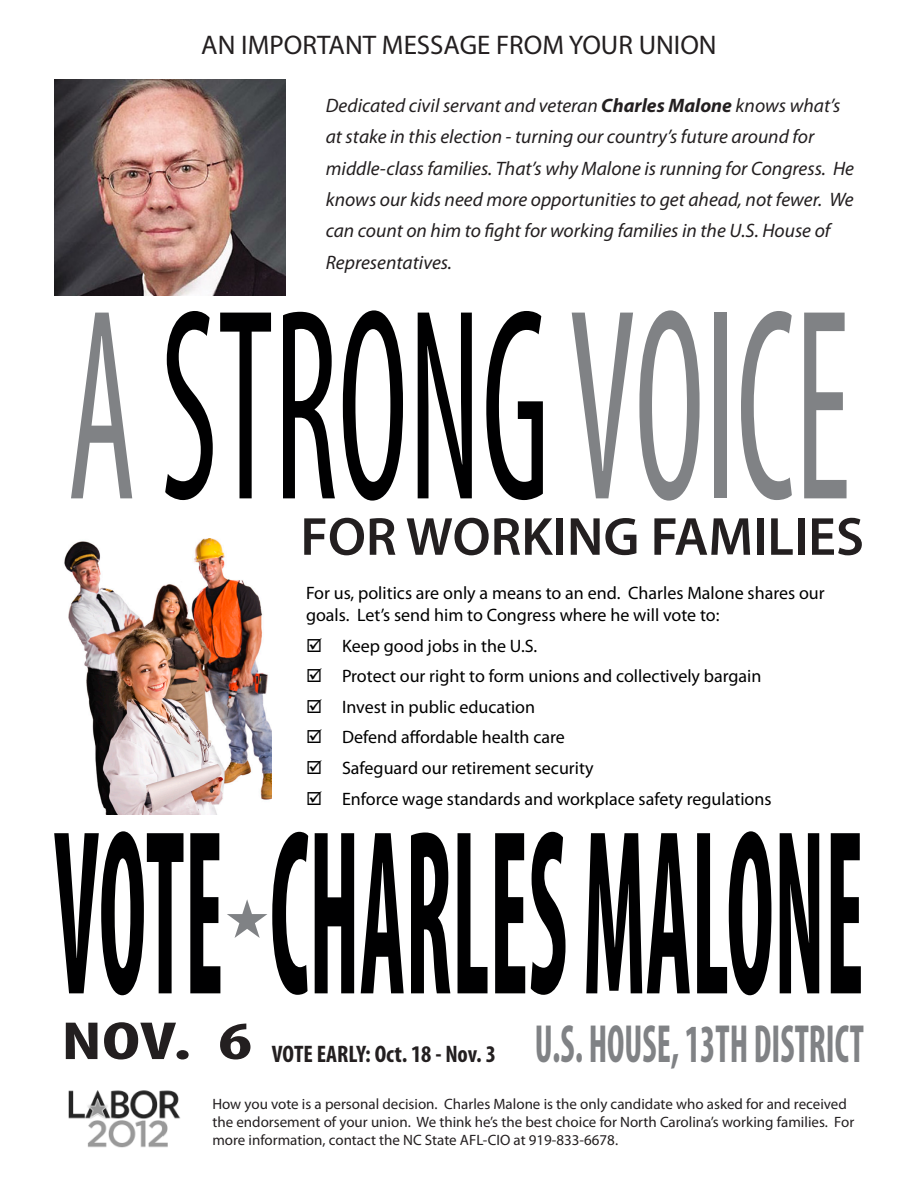
<style>
.page{position:relative;width:918px;height:1188px;background:#fff}
.page>*{position:absolute;margin:0;border:0;box-sizing:border-box;transform-origin:0 0}
.t1{font:condensed 275.7px "Myriad Pro";color:#808285;scale:.57 1}
.t2{font:700 condensed 237.6px "Myriad Pro";color:#000001;scale:.42 1}
.t3{font:700 condensed 54px "Myriad Pro";color:#808285;scale:.67 1}
.t4{font:600 54px "Myriad Pro";color:#231f20}
.t5{font:700 condensed 54px "Myriad Pro";color:#231f20;scale:1.47 1}
.t6{font:27px "Myriad Pro";color:#231f20}
.t7{font:700 condensed 24px "Myriad Pro";color:#231f20}
.t8{font:italic 19.5px/31.5px "Myriad Pro";color:#231f20}
.t9{font:18px/21.6px "Myriad Pro";color:#000}
.t10{font:15px/18px "Myriad Pro";color:#231f20}
.s1{font-weight:700}
.s2{color:#000001}
</style>
<div class="page">
<img style="left:54px;top:80px;width:231px;height:216px">
<img style="left:64px;top:539px;width:208px;height:275px">
<img style="left:68px;top:1090px;width:113px;height:58px">
<svg style="left:227px;top:899px;width:40px;height:39px"></svg>
<p class="t6" style="left:201px;top:29px;width:517px">AN IMPORTANT MESSAGE FROM YOUR UNION</p>
<p class="t8" style="left:326px;top:89px;width:530px">Dedicated civil servant and veteran <span class="s1">Charles Malone</span> knows what’s at stake in this election - turning our country’s future around for middle-class families. That’s why Malone is running for Congress. He knows our kids need more opportunities to get ahead, not fewer. We can count on him to fight for working families in the U.S. House of Representatives.</p>
<p class="t1" style="left:68px;top:241px;width:1375px">A <span class="s2">STRONG</span> VOICE</p>
<p class="t4" style="left:300px;top:502px;width:565px">FOR WORKING FAMILIES</p>
<p class="t9" style="left:306px;top:582px;width:520px">For us, politics are only a means to an end. Charles Malone shares our goals. Let’s send him to Congress where he will vote to:</p>
<p class="t9" style="left:342px;top:635px;width:197px">Keep good jobs in the U.S.</p>
<p class="t9" style="left:342px;top:665px;width:421px">Protect our right to form unions and collectively bargain</p>
<p class="t9" style="left:342px;top:696px;width:195px">Invest in public education</p>
<p class="t9" style="left:342px;top:726px;width:224px">Defend affordable health care</p>
<p class="t9" style="left:342px;top:757px;width:253px">Safeguard our retirement security</p>
<p class="t9" style="left:342px;top:788px;width:431px">Enforce wage standards and workplace safety regulations</p>
<p class="t2" style="left:54px;top:766px;width:1930px">VOTE CHARLES MALONE</p>
<p class="t5" style="left:61px;top:1007px;width:131px">NOV. 6</p>
<p class="t3" style="left:535px;top:1010px;width:493px">U.S. HOUSE, 13TH DISTRICT</p>
<p class="t10" style="left:212px;top:1095px;width:643px">How you vote is a personal decision. Charles Malone is the only candidate who asked for and received the endorsement of your union. We think he’s the best choice for North Carolina’s working families. For more information, contact the NC State AFL-CIO at 919-833-6678.</p>
<p class="t7" style="left:272px;top:1039px;width:226px">VOTE EARLY: Oct. 18 - Nov. 3</p>
</div>
